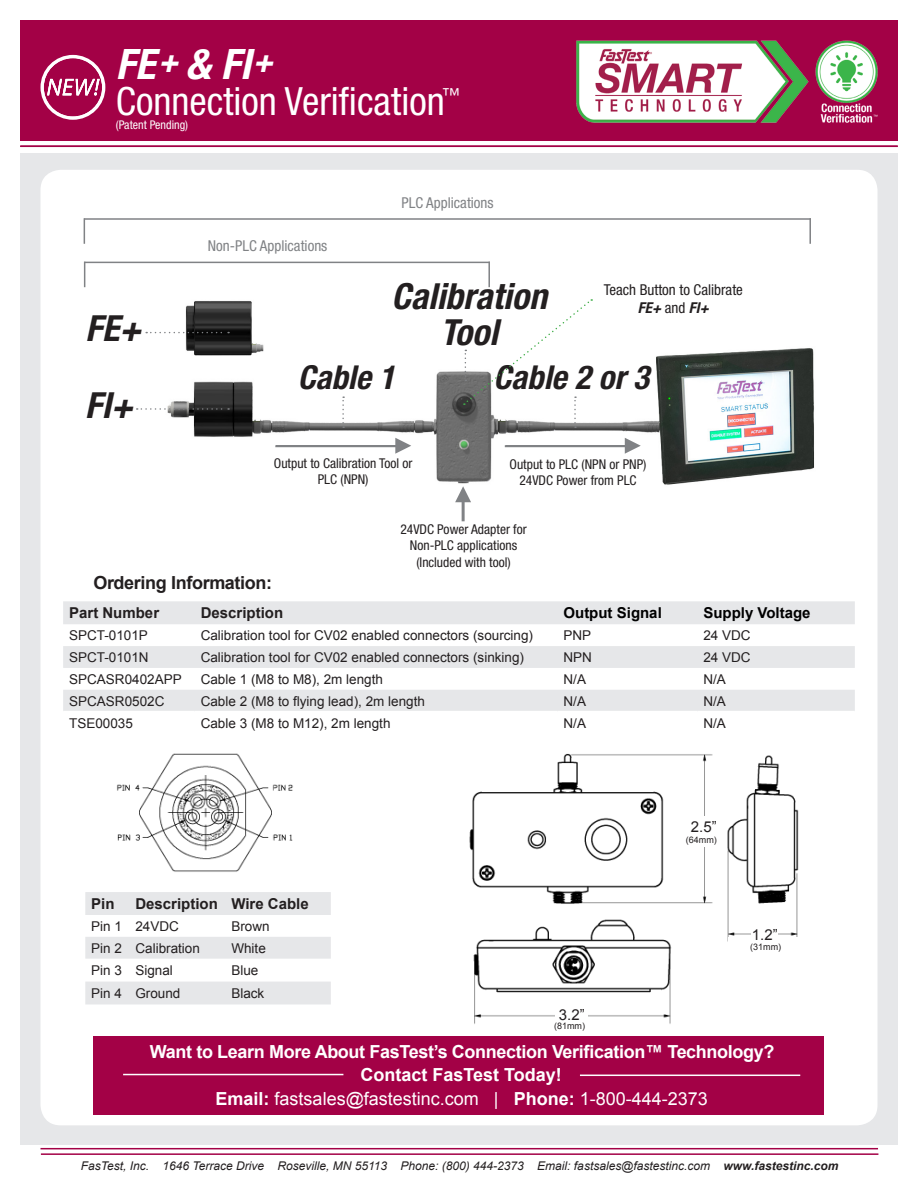
<style>
.page{position:relative;width:918px;height:1188px;background:#fff}
.page>*{position:absolute;margin:0;border:0;box-sizing:border-box;transform-origin:0 0}
.t1{font:italic 700 condensed 42px "Helvetica Neue LT Std";color:#fff}
.t2{font:condensed 39px "Helvetica Neue LT Std";color:#fff}
.t3{font:italic 700 condensed 36px "Helvetica Neue LT Std";color:#231f20}
.t4{font:italic 700 condensed 33px "Helvetica Neue LT Std";color:#231f20}
.t5{font:italic 700 condensed 33px "Helvetica Neue LT Std";color:#fff}
.Head_Line-2{font:700 18px "Arial";letter-spacing:-.02em;color:#fff}
.t6{font:18px "Arial";color:#fff}
.Head_Line-2-2{font:700 18px "Arial";color:#fff}
.Head_Line-2-3{font:700 18px "Arial";letter-spacing:-.02em;color:#231f20}
.t7{font:condensed 18px "Helvetica Neue LT Std";color:#fff}
.Table-Title-1{font:700 15px "Arial";color:#231f20}
.t8{font:condensed 15px "Helvetica Neue LT Std";color:#808285}
.t9{font:condensed 15px/18px "Helvetica Neue LT Std";color:#231f20;text-align:center}
.Table-Title-1-2{font:700 15px "Arial";color:#000}
.t10{font:15px "Arial";color:#231f20}
.Table-Text1{font:13.5px "Arial";color:#231f20}
.t11{font:condensed 13.5px/16.2px "Helvetica Neue LT Std";color:#231f20;text-align:center}
.Table-Title-1-3{font:13.5px "Arial";color:#231f20}
.t12{font:italic 12px "Arial";color:#231f20}
.t13{font:condensed 12px "Helvetica Neue LT Std";color:#fff}
.t14{font:9px "Arial";color:#231f20}
.t15{font:condensed 4.5px "Helvetica Neue LT Std";color:#fff}
.s1{font-weight:700;font-style:italic}
.s2{font-weight:700}
</style>
<div class="page">
<hr style="left:40px;top:1148px;width:838px;height:1px;background:#a30146">
<div style="left:20px;top:153px;width:878px;height:991px;background:#e6e7e9"></div>
<div style="left:40px;top:170px;width:838px;height:955px;background:#fff;border-radius:20px"></div>
<hr style="left:20px;top:146px;width:878px;height:1px;background:#a30146">
<div style="left:20px;top:20px;width:878px;height:120px;background:#a30146"></div>
<hr style="left:41px;top:1153px;width:837px;height:2px;background:#a30146">
<svg style="left:40px;top:55px;width:65px;height:65px"></svg>
<div style="left:93px;top:1036px;width:731px;height:79px;background:#a30146"></div>
<hr style="left:123px;top:1074px;width:220px;height:1px;background:#fff">
<hr style="left:580px;top:1075px;width:220px;height:1px;background:#fff">
<img style="left:576px;top:40px;width:302px;height:83px">
<div style="left:63px;top:601px;width:792px;height:23px;background:#e6e7e9"></div>
<svg style="left:63px;top:646px;width:792px;height:65px;fill:#e6e7e9"></svg>
<img style="left:146px;top:299px;width:668px;height:186px">
<svg style="left:146px;top:332px;width:83px;height:1px"></svg>
<svg style="left:137px;top:408px;width:92px;height:2px"></svg>
<svg style="left:342px;top:396px;width:2px;height:32px"></svg>
<svg style="left:84px;top:263px;width:1px;height:24px"></svg>
<hr style="left:84px;top:262px;width:406px;height:1px;background:#808285">
<hr style="left:488px;top:262px;width:2px;height:25px;background:#808285">
<svg style="left:84px;top:220px;width:1px;height:24px"></svg>
<hr style="left:84px;top:218px;width:727px;height:2px;background:#808285">
<hr style="left:809px;top:218px;width:2px;height:26px;background:#808285">
<svg style="left:395px;top:438px;width:16px;height:16px"></svg>
<div style="left:275px;top:445px;width:124px;height:2px;border:2px solid #808285"></div>
<svg style="left:625px;top:438px;width:16px;height:16px"></svg>
<div style="left:505px;top:445px;width:123px;height:2px;border:2px solid #808285"></div>
<svg style="left:464px;top:299px;width:128px;height:129px"></svg>
<svg style="left:455px;top:486px;width:16px;height:16px"></svg>
<div style="left:462px;top:497px;width:3px;height:24px;border:2px solid #808285"></div>
<img style="left:469px;top:753px;width:244px;height:151px">
<img style="left:473px;top:919px;width:199px;height:105px">
<img style="left:727px;top:755px;width:72px;height:187px">
<img style="left:117px;top:753px;width:176px;height:119px">
<div style="left:85px;top:892px;width:246px;height:23px;background:#e6e7e9"></div>
<svg style="left:85px;top:937px;width:246px;height:67px"></svg>
<div style="left:691px;top:816px;width:26px;height:21px;background:#fff"></div>
<div style="left:555px;top:1006px;width:33px;height:18px;background:#fff"></div>
<div style="left:728px;top:937px;width:75px;height:19px;background:#fff"></div>
<div style="left:752px;top:926px;width:26px;height:16px;background:#fff"></div>
<div style="left:682px;top:833px;width:39px;height:14px;background:#fff"></div>
<p class="t1" style="left:116px;top:39px;width:137px">FE &amp; FI</p>
<p class="t2" style="left:116px;top:79px;width:330px">Connection Verification</p>
<p class="t13" style="left:116px;top:118px;width:74px">(Patent Pending)</p>
<p class="t5" style="left:159px;top:41px;width:21px">+</p>
<p class="t5" style="left:253px;top:41px;width:21px">+</p>
<p class="t1" style="left:116px;top:45px;width:32px">FI</p>
<p class="t2" style="left:116px;top:85px;width:330px">Connection Verification</p>
<p class="t13" style="left:116px;top:122px;width:74px">(Patent Pending)</p>
<p class="t5" style="left:147px;top:47px;width:21px">+</p>
<p class="t7" style="left:442px;top:84px;width:19px">™</p>
<p class="t7" style="left:444px;top:87px;width:19px">™</p>
<p class="t3" style="left:86px;top:307px;width:57px">FE+</p>
<p class="t3" style="left:85px;top:383px;width:49px">FI+</p>
<p class="t8" style="left:208px;top:238px;width:121px">Non-PLC Applications</p>
<p class="t8" style="left:401px;top:194px;width:94px">PLC Applications</p>
<p class="t3" style="left:391px;top:275px;width:157px">Calibration</p>
<p class="t3" style="left:440px;top:311px;width:59px">Tool</p>
<p class="t9" style="left:604px;top:281px;width:141px">Teach Button to Calibrate<br><span class="s1">FE+</span> and <span class="s1">FI+</span></p>
<p class="t4" style="left:298px;top:357px;width:99px">Cable 1</p>
<p class="t4" style="left:494px;top:358px;width:157px">Cable 2 or 3</p>
<p class="t11" style="left:274px;top:455px;width:140px">Output to Calibration Tool or<br>PLC (NPN)</p>
<p class="t11" style="left:510px;top:456px;width:138px">Output to PLC (NPN or PNP)</p>
<p class="t11" style="left:519px;top:472px;width:119px">24VDC Power from PLC</p>
<p class="t11" style="left:400px;top:521px;width:128px">24VDC Power Adapter for</p>
<p class="t11" style="left:410px;top:537px;width:109px">Non-PLC applications</p>
<p class="t11" style="left:416px;top:554px;width:96px">(Included with tool)</p>
<p class="Head_Line-2-3" style="left:93px;top:571px;width:180px">Ordering Information:</p>
<p class="Table-Title-1" style="left:69px;top:603px;width:92px">Part Number</p>
<p class="Table-Title-1" style="left:201px;top:603px;width:84px">Description</p>
<p class="Table-Title-1-2" style="left:564px;top:603px;width:100px">Output Signal</p>
<p class="Table-Title-1-2" style="left:703px;top:603px;width:109px">Supply Voltage</p>
<p class="Table-Text1" style="left:69px;top:627px;width:80px">SPCT-0101P</p>
<p class="Table-Text1" style="left:201px;top:627px;width:334px">Calibration tool for CV02 enabled connectors (sourcing)</p>
<p class="Table-Text1" style="left:564px;top:627px;width:29px">PNP</p>
<p class="Table-Text1" style="left:703px;top:627px;width:49px">24 VDC</p>
<p class="Table-Text1" style="left:69px;top:648px;width:81px">SPCT-0101N</p>
<p class="Table-Text1" style="left:201px;top:648px;width:325px">Calibration tool for CV02 enabled connectors (sinking)</p>
<p class="Table-Text1" style="left:564px;top:648px;width:30px">NPN</p>
<p class="Table-Text1" style="left:703px;top:648px;width:49px">24 VDC</p>
<p class="Table-Text1" style="left:69px;top:670px;width:114px">SPCASR0402APP</p>
<p class="Table-Text1" style="left:201px;top:670px;width:184px">Cable 1 (M8 to M8), 2m length</p>
<p class="Table-Text1" style="left:564px;top:670px;width:24px">N/A</p>
<p class="Table-Text1" style="left:703px;top:670px;width:24px">N/A</p>
<p class="Table-Title-1-3" style="left:69px;top:692px;width:97px">SPCASR0502C</p>
<p class="Table-Text1" style="left:201px;top:692px;width:226px">Cable 2 (M8 to flying lead), 2m length</p>
<p class="Table-Text1" style="left:564px;top:692px;width:24px">N/A</p>
<p class="Table-Text1" style="left:703px;top:692px;width:24px">N/A</p>
<p class="Table-Title-1-3" style="left:69px;top:714px;width:65px">TSE00035</p>
<p class="Table-Text1" style="left:201px;top:714px;width:191px">Cable 3 (M8 to M12), 2m length</p>
<p class="Table-Text1" style="left:564px;top:714px;width:24px">N/A</p>
<p class="Table-Text1" style="left:703px;top:714px;width:24px">N/A</p>
<p class="t15" style="left:873px;top:114px;width:11px">™™</p>
<p class="t10" style="left:691px;top:817px;width:27px">2.5”</p>
<p class="Table-Title-1" style="left:91px;top:894px;width:25px">Pin</p>
<p class="Table-Title-1" style="left:135px;top:894px;width:84px">Description</p>
<p class="Table-Title-1" style="left:231px;top:894px;width:79px">Wire Cable</p>
<p class="Table-Text1" style="left:91px;top:917px;width:32px">Pin 1</p>
<p class="Table-Text1" style="left:135px;top:917px;width:45px">24VDC</p>
<p class="Table-Text1" style="left:231px;top:917px;width:40px">Brown</p>
<p class="Table-Text1" style="left:91px;top:939px;width:32px">Pin 2</p>
<p class="Table-Text1" style="left:135px;top:939px;width:66px">Calibration</p>
<p class="Table-Text1" style="left:231px;top:939px;width:36px">White</p>
<p class="Table-Title-1-3" style="left:91px;top:961px;width:32px">Pin 3</p>
<p class="Table-Text1" style="left:135px;top:961px;width:39px">Signal</p>
<p class="Table-Text1" style="left:231px;top:961px;width:29px">Blue</p>
<p class="Table-Title-1-3" style="left:91px;top:984px;width:32px">Pin 4</p>
<p class="Table-Text1" style="left:135px;top:984px;width:47px">Ground</p>
<p class="Table-Text1" style="left:231px;top:984px;width:35px">Black</p>
<p class="t10" style="left:559px;top:1005px;width:27px">3.2”</p>
<p class="t14" style="left:554px;top:1020px;width:32px">(81mm)</p>
<p class="t14" style="left:686px;top:834px;width:32px">(64mm)</p>
<p class="t10" style="left:752px;top:925px;width:27px">1.2”</p>
<p class="t14" style="left:750px;top:941px;width:32px">(31mm)</p>
<p class="Head_Line-2" style="left:150px;top:1040px;width:626px">Want to Learn More About FasTest’s Connection Verification™ Technology?</p>
<p class="Head_Line-2-2" style="left:361px;top:1063px;width:203px">Contact FasTest Today!</p>
<p class="t6" style="left:216px;top:1087px;width:494px"><span class="s2">Email:</span> fastsales@fastestinc.com | <span class="s2">Phone:</span> 1-800-444-2373</p>
<p class="t12" style="left:109px;top:1153px;width:702px">FasTest, Inc. 1646 Terrace Drive Roseville, MN 55113 Support: (800) 444-2373 Fax: (651) 645-7390 <span class="s2">www.fastestinc.com</span></p>
<p class="t12" style="left:81px;top:1158px;width:759px">FasTest, Inc. 1646 Terrace Drive Roseville, MN 55113 Phone: (800) 444-2373 Email: fastsales@fastestinc.com <span class="s2">www.fastestinc.com</span></p>
</div>
